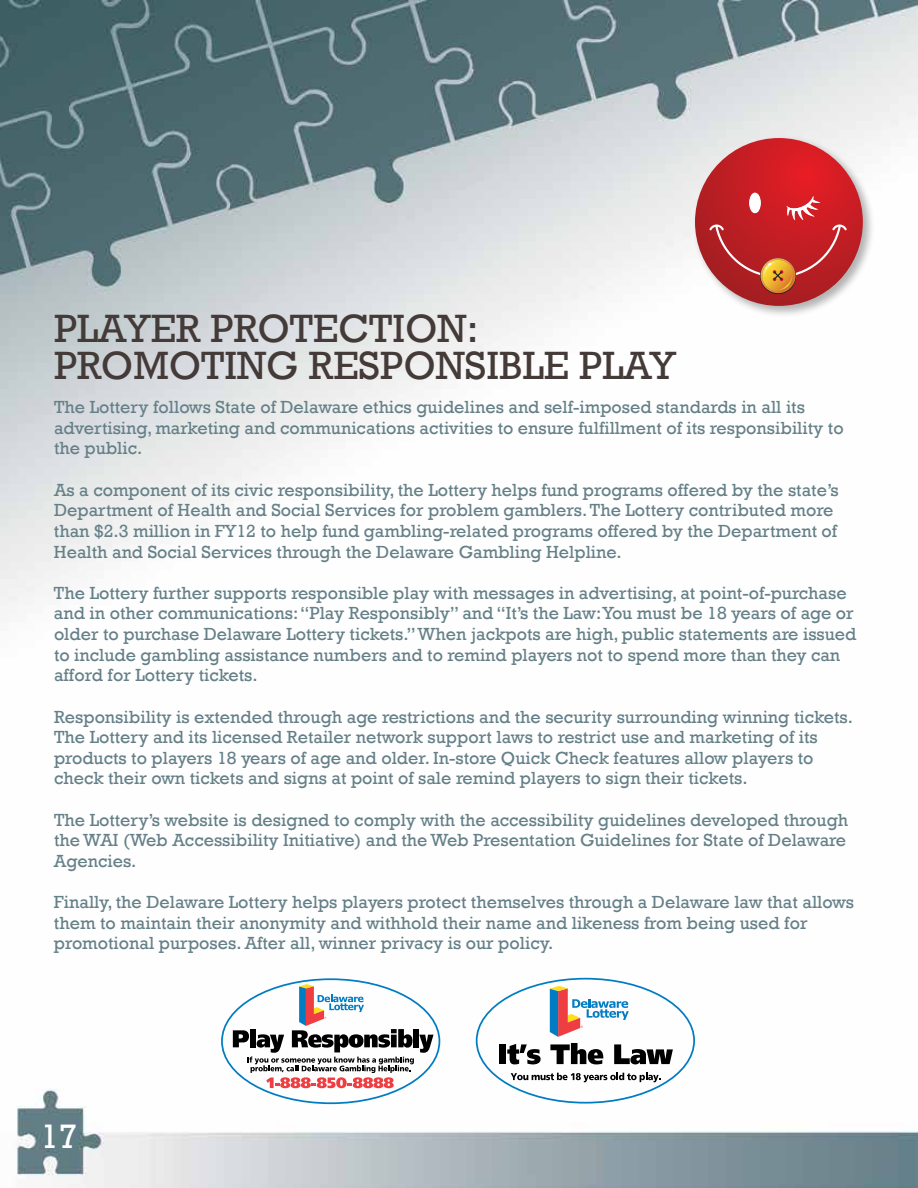
<style>
.page{position:relative;width:918px;height:1188px;background:#fff}
.page>*{position:absolute;margin:0;border:0;box-sizing:border-box;transform-origin:0 0}
.t1{font:40.5px/37.5px "Rockwell";color:#443b39}
.t2{font:34.8px "Rockwell";color:#fff}
.t3{font:18px/20.7px "Rockwell";color:#658088}
.t4{font:18px/20.7px "Rockwell";letter-spacing:.025em;color:#658088}
</style>
<div class="page">
<img style="left:0;top:0;width:918px;height:1188px">
<div style="left:499px;top:1044px;width:7px;height:20px;background:#000"></div>
<svg style="left:507px;top:1044px;width:34px;height:20px"></svg>
<svg style="left:550px;top:1043px;width:53px;height:21px"></svg>
<svg style="left:614px;top:1044px;width:59px;height:20px"></svg>
<svg style="left:511px;top:1073px;width:150px;height:9px"></svg>
<svg style="left:550px;top:986px;width:79px;height:51px"></svg>
<svg style="left:233px;top:984px;width:201px;height:104px"></svg>
<div style="left:692px;top:136px;width:183px;height:182px;background:#000;opacity:.3"></div>
<img style="left:695px;top:138px;width:168px;height:168px;border-radius:84px">
<svg style="left:709px;top:193px;width:138px;height:102px;background:#c43b38"></svg>
<h1 class="t1" style="left:54px;top:310px;width:624px">Player Protection:<br>Promoting Responsible Play</h1>
<p class="t3" style="left:54px;top:397px;width:791px">The Lottery follows State of Delaware ethics guidelines and self-imposed standards in all its advertising, marketing and communications activities to ensure fulfillment of its responsibility to the public.</p>
<p class="t3" style="left:54px;top:480px;width:786px">As a component of its civic responsibility, the Lottery helps fund programs offered by the state’s Department of Health and Social Services for problem gamblers. The Lottery contributed more than $2.3 million in FY 12 to help fund gambling-related programs offered by the Department of Health and Social Services through the Delaware Gambling Helpline.</p>
<p class="t3" style="left:54px;top:583px;width:804px">The Lottery further supports responsible play with messages in advertising, at point-of-purchase and in other communications: “Play Responsibly” and “It’s the Law: You must be 18 years of age or older to purchase Delaware Lottery tickets.” When jackpots are high, public statements are issued to include gambling assistance numbers and to remind players not to spend more than they can afford for Lottery tickets.</p>
<p class="t3" style="left:54px;top:706px;width:801px">Responsibility is extended through age restrictions and the security surrounding winning tickets.<br>The Lottery and its licensed Retailer network support laws to restrict use and marketing of its products to players 18 years of age and older. In-store Quick Check features allow players to check their own tickets and signs at point of sale remind players to sign their tickets.</p>
<p class="t3" style="left:54px;top:810px;width:796px">The Lottery’s website is designed to comply with the accessibility guidelines developed through the WAI</p>
<p class="t3" style="left:54px;top:830px;width:794px;text-indent:69px">(Web Accessibility Initiative) and the Web Presentation Guidelines for State of Delaware<br>Agencies.</p>
<p class="t4" style="left:54px;top:892px;width:802px">Finally, the Delaware Lottery helps players protect themselves through a Delaware law that allows them to maintain their anonymity and withhold their name and likeness from being used for promotional purposes. After all, winner privacy is our policy.</p>
<h2 class="t2" style="left:40px;top:1116px;width:39px">17</h2>
</div>
